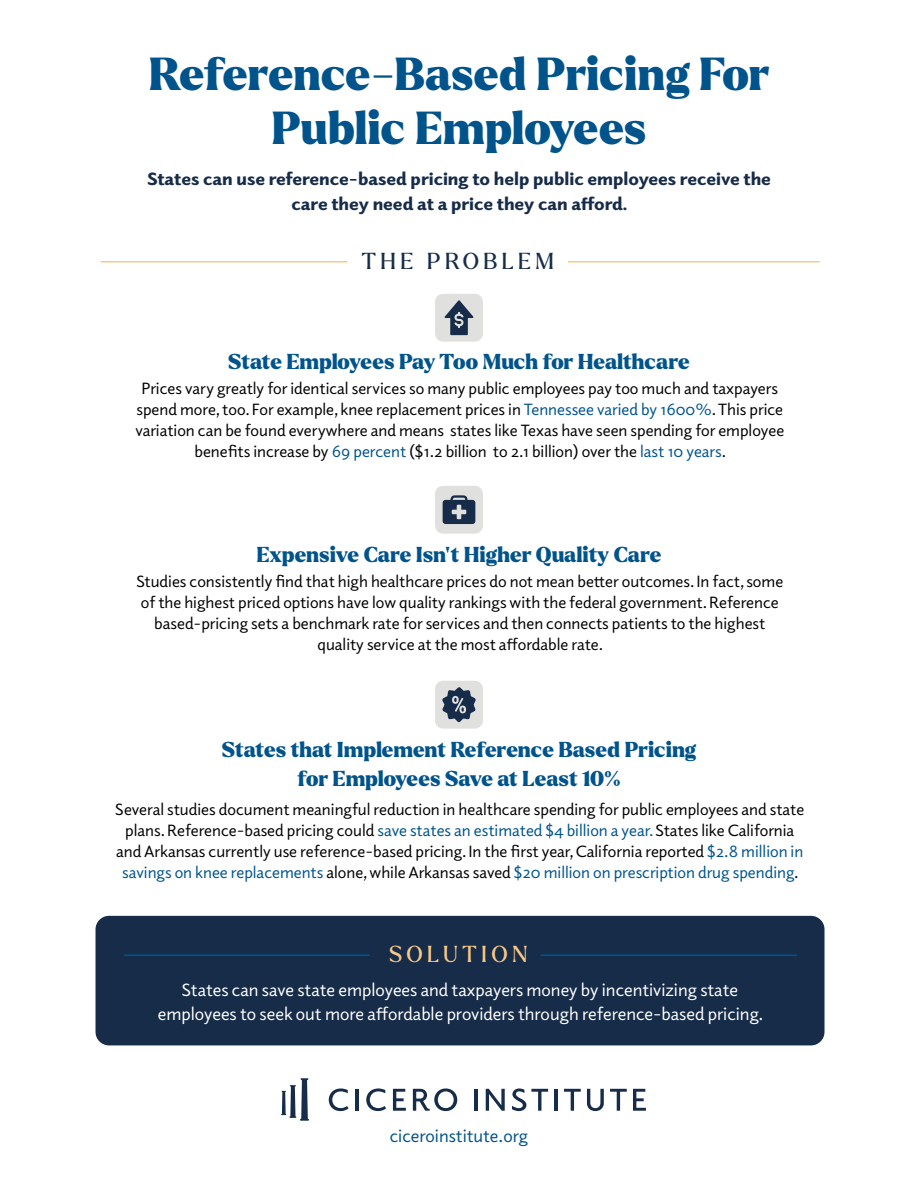
<style>
.page{position:relative;width:918px;height:1188px;background:#fff}
.page>*{position:absolute;margin:0;border:0;box-sizing:border-box;transform-origin:0 0}
.t1{font:900 45px/54px "Larken";color:#00548b;text-align:center}
.t2{font:22.5px "Larken";letter-spacing:.2em;color:#172c49}
.t3{font:22.5px "Larken";letter-spacing:.195em;color:#fac886}
.t4{font:900 21px/28.5px "Larken";color:#00548b;text-align:center}
.Centered_body_text{font:18px/24px "Elido";color:#fff;text-align:center}
.t5{font:900 18px/25.5px "Elido";color:#172c49;text-align:center}
.t6{font:18px "Elido";color:#00548b}
.Centered_body_text-2{font:16.5px/21px "Elido";color:#000;text-align:center}
.s1{color:#00548b}
</style>
<div class="page">
<svg style="left:281px;top:1078px;width:28px;height:43px"></svg>
<svg style="left:329px;top:1088px;width:20px;height:23px"></svg>
<hr style="left:355px;top:1089px;width:4px;height:22px;background:#172c49">
<svg style="left:366px;top:1088px;width:20px;height:23px"></svg>
<svg style="left:393px;top:1089px;width:13px;height:22px"></svg>
<svg style="left:413px;top:1088px;width:44px;height:23px"></svg>
<hr style="left:474px;top:1089px;width:3px;height:22px;background:#172c49">
<svg style="left:486px;top:1089px;width:19px;height:22px"></svg>
<svg style="left:512px;top:1088px;width:36px;height:23px"></svg>
<hr style="left:554px;top:1089px;width:4px;height:22px;background:#172c49">
<svg style="left:564px;top:1089px;width:17px;height:22px"></svg>
<svg style="left:587px;top:1089px;width:17px;height:22px"></svg>
<svg style="left:610px;top:1089px;width:17px;height:22px"></svg>
<svg style="left:633px;top:1089px;width:13px;height:22px"></svg>
<hr style="left:101px;top:261px;width:246px;height:2px;background:#fac886">
<hr style="left:568px;top:261px;width:252px;height:2px;background:#fac886">
<div style="left:435px;top:294px;width:48px;height:48px;background:#e0e0df;border-radius:8px"></div>
<div style="left:435px;top:486px;width:48px;height:48px;background:#e0e0df;border-radius:8px"></div>
<div style="left:435px;top:681px;width:48px;height:48px;background:#e0e0df;border-radius:8px"></div>
<div style="left:96px;top:916px;width:729px;height:129px;background:#172c49;border-radius:14px"></div>
<hr style="left:124px;top:954px;width:246px;height:2px;background:#00548b">
<hr style="left:540px;top:954px;width:257px;height:2px;background:#00548b">
<svg style="left:444px;top:300px;width:29px;height:35px"></svg>
<svg style="left:443px;top:495px;width:32px;height:29px"></svg>
<svg style="left:442px;top:687px;width:34px;height:35px"></svg>
<p class="t1" style="left:149px;top:49px;width:622px">Reference-Based Pricing For<br>Public Employees</p>
<p class="t5" style="left:147px;top:165px;width:625px">States can use reference-based pricing to help public employees receive the care they need at a price they can afford.</p>
<p class="t2" style="left:362px;top:246px;width:193px">THE PROBLEM</p>
<p class="t4" style="left:228px;top:348px;width:463px">State Employees Pay Too Much for Healthcare</p>
<p class="Centered_body_text-2" style="left:135px;top:377px;width:650px">Prices vary greatly for identical services so many public employees pay too much and taxpayers spend more, too. For example, knee replacement prices in <span class="s1">Tennessee varied by 1600%</span>. This price variation can be found everywhere and means states like Texas have seen spending for employee benefits increase by <span class="s1">69 percent</span> ($1.2 billion to 2.1 billion) over the <span class="s1">last 10 years</span>.</p>
<p class="t4" style="left:256px;top:541px;width:407px">Expensive Care Isn’t Higher Quality Care</p>
<p class="Centered_body_text-2" style="left:136px;top:570px;width:648px">Studies consistently find that high healthcare prices do not mean better outcomes. In fact, some of the highest priced options have low quality rankings with the federal government. Reference based-pricing sets a benchmark rate for services and then connects patients to the highest quality service at the most affordable rate.</p>
<p class="t4" style="left:222px;top:736px;width:476px">States that Implement Reference Based Pricing for Employees Save at Least 10%</p>
<p class="Centered_body_text-2" style="left:115px;top:798px;width:691px">Several studies document meaningful reduction in healthcare spending for public employees and state plans. Reference-based pricing could <span class="s1">save states an estimated $4 billion a year.</span> States like California and Arkansas currently use reference-based pricing. In the first year, California reported <span class="s1">$2.8 million in savings on knee replacements</span> alone, while Arkansas saved <span class="s1">$20 million on prescription drug spending</span>.</p>
<p class="t3" style="left:389px;top:939px;width:140px">SOLUTION</p>
<p class="Centered_body_text" style="left:158px;top:977px;width:607px">States can save state employees and taxpayers money by incentivizing state employees to seek out more affordable providers through reference-based pricing.</p>
<p class="t6" style="left:390px;top:1124px;width:140px">ciceroinstitute.org</p>
</div>
